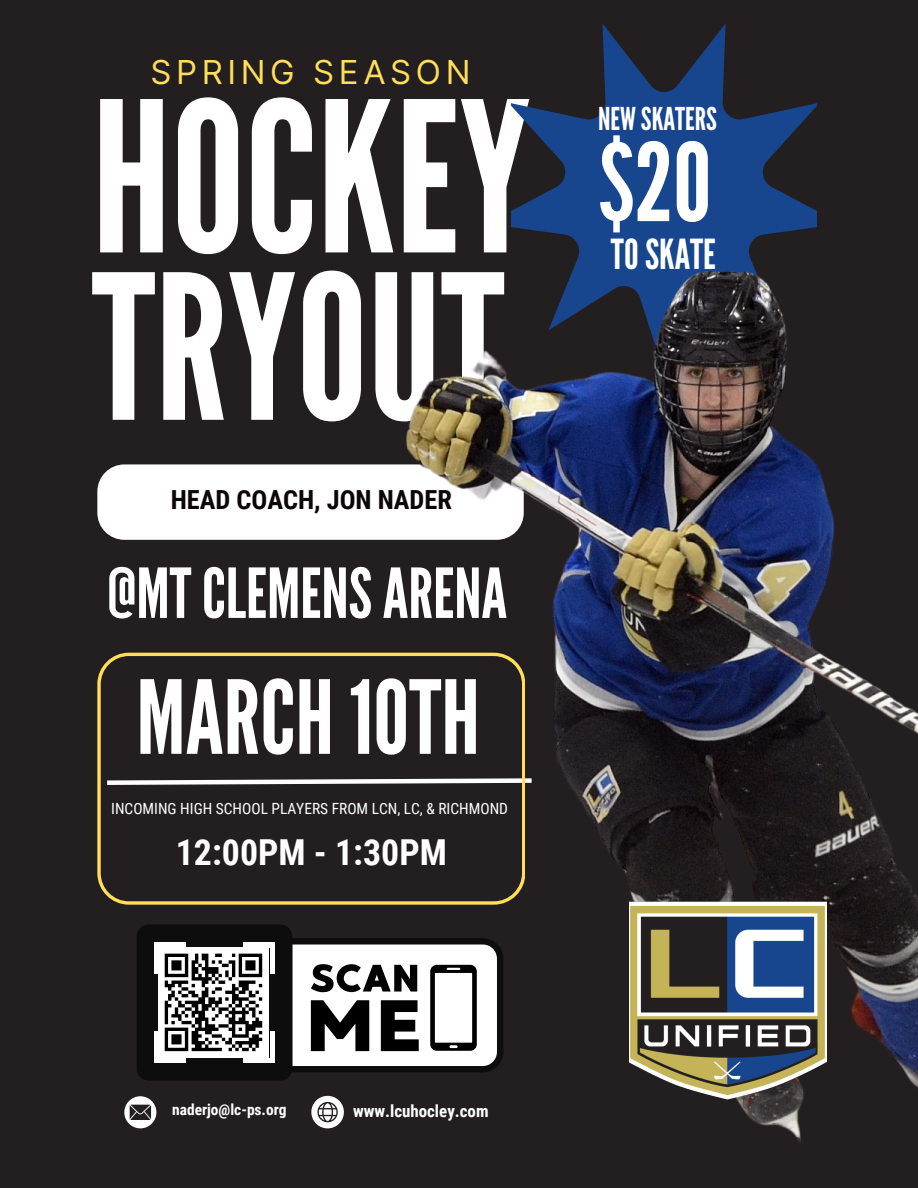
<style>
.page{position:relative;width:918px;height:1188px;background:#231f20}
.page>*{position:absolute;margin:0;border:0;box-sizing:border-box;transform-origin:0 0}
.t1{font:208.65px "League Gothic";color:#fff}
.t2{font:200.85px "League Gothic";color:#fff}
.t3{font:107.85px "League Gothic";color:#fff}
.t4{font:101.55px "League Gothic";color:#fff}
.t5{font:68.7px "League Gothic";color:#fff}
.t6{font:41.4px "League Gothic";color:#fff}
.t7{font:700 35.85px "Roboto Condensed";color:#fff}
.t8{font:33px "Inter";letter-spacing:.14em;color:#ffde59}
.t9{font:31.35px "League Gothic";color:#fff}
.t10{font:700 26.4px "Roboto Condensed";color:#0d0608}
.t11{font:700 16.95px "Roboto Condensed";color:#fff}
.t12{font:15.45px "Roboto Condensed";color:#fff}
.t13{font:700 15.45px "Roboto Condensed";color:#fff}
</style>
<div class="page">
<div style="left:97px;top:464px;width:427px;height:76px;background:#fff;border-radius:27px"></div>
<svg style="left:512px;top:24px;width:305px;height:88px"></svg>
<img style="left:249px;top:112px;width:669px;height:1031px">
<img style="left:630px;top:894px;width:196px;height:211px">
<svg style="left:97px;top:653px;width:428px;height:252px"></svg>
<svg style="left:311px;top:1096px;width:33px;height:32px"></svg>
<svg style="left:124px;top:1096px;width:32px;height:32px"></svg>
<svg style="left:292px;top:938px;width:211px;height:134px"></svg>
<div style="left:137px;top:924px;width:155px;height:157px;background:#0d0d0d;border-radius:12px"></div>
<div style="left:154px;top:1058px;width:32px;height:5px;background:#fff"></div>
<div style="left:154px;top:1031px;width:5px;height:32px;background:#fff"></div>
<div style="left:270px;top:1031px;width:5px;height:32px;background:#fff"></div>
<div style="left:243px;top:1058px;width:32px;height:5px;background:#fff"></div>
<div style="left:243px;top:942px;width:32px;height:5px;background:#fff"></div>
<div style="left:270px;top:942px;width:5px;height:32px;background:#fff"></div>
<div style="left:154px;top:942px;width:5px;height:32px;background:#fff"></div>
<div style="left:154px;top:942px;width:32px;height:5px;background:#fff"></div>
<div style="left:158px;top:947px;width:111px;height:111px;background:#fff"></div>
<svg style="left:164px;top:953px;width:99px;height:99px"></svg>
<p class="t8" style="left:151px;top:52px;width:321px">SPRING SEASON</p>
<p class="t1" style="left:92px;top:57px;width:441px">HOCKEY</p>
<h6 class="t2" style="left:92px;top:232px;width:414px">TRYOUT</h6>
<p class="t10" style="left:171px;top:485px;width:283px">HEAD COACH, JON NADER</p>
<h4 class="t5" style="left:107px;top:554px;width:402px">@MTCLEMENSARENA</h4>
<p class="t4" style="left:136px;top:659px;width:345px">MARCH10TH</p>
<h1 class="t12" style="left:111px;top:800px;width:398px">INCOMING HIGH SCHOOL PLAYERS FROM LCN, LC, &amp; RICHMOND</h1>
<p class="t7" style="left:176px;top:832px;width:272px">12:00PM - 1:30PM</p>
<h5 class="t9" style="left:598px;top:101px;width:120px">NEW SKATERS</h5>
<h5 class="t3" style="left:598px;top:120px;width:115px">$20</h5>
<h5 class="t6" style="left:611px;top:231px;width:106px">TOSKATE</h5>
<h2 class="t13" style="left:172px;top:1101px;width:116px">naderjo@lc-ps.org</h2>
<h3 class="t11" style="left:353px;top:1102px;width:137px">www.lcuhocley.com</h3>
</div>
